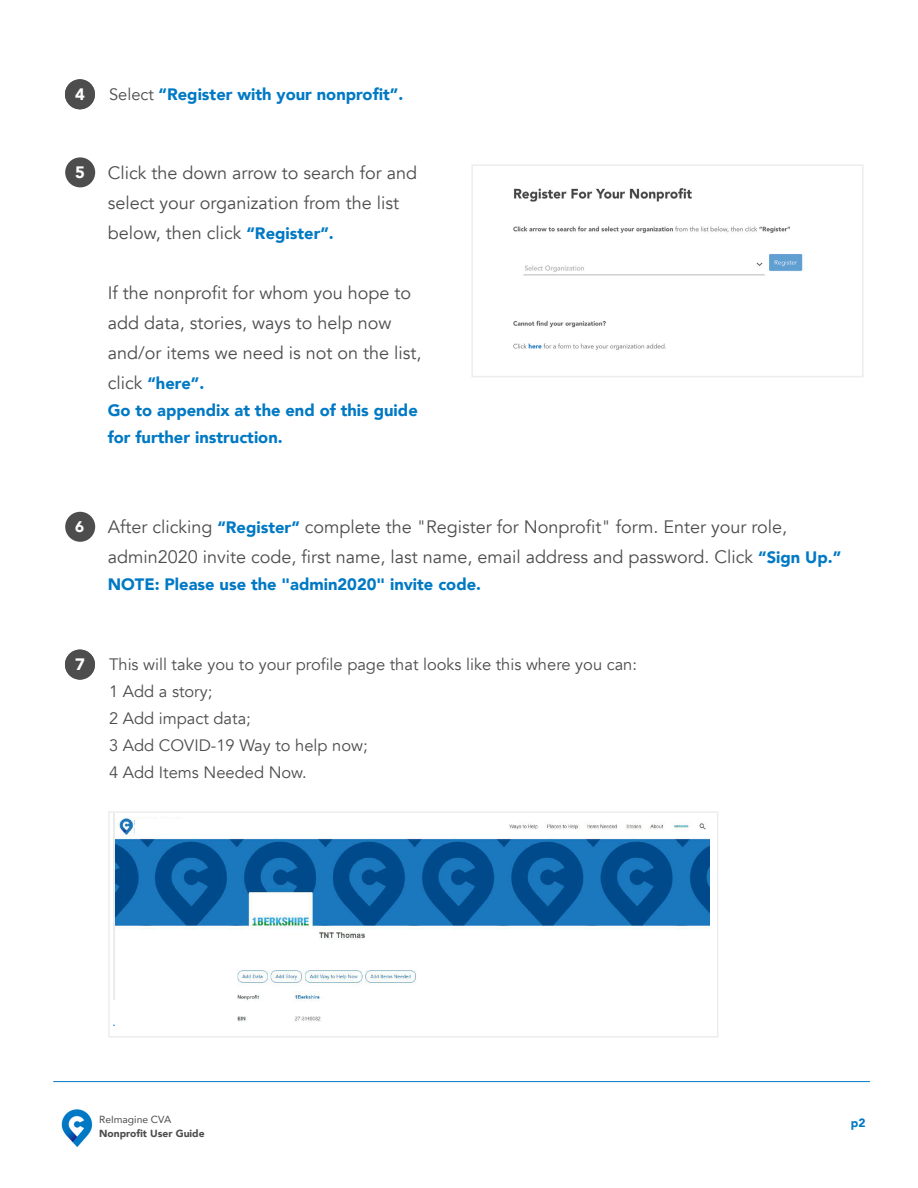
<style>
.page{position:relative;width:918px;height:1188px;background:#fff}
.page>*{position:absolute;margin:0;border:0;box-sizing:border-box;transform-origin:0 0}
.t1{font:18px/30px "Avenir";color:#4d4d4d}
.t2{font:900 16.5px/27px "Avenir";color:#0079c4}
.t3{font:16.5px/27px "Avenir";color:#4d4d4d}
.t4{font:900 16.5px "Avenir";color:#fff}
.t5{font:900 15.3px "Avenir";color:#fff}
.t6{font:900 12px "Avenir";color:#0079c3}
.t7{font:900 10.35px "Avenir";color:#4d4d4d}
.t8{font:10.35px "Avenir";color:#4d4d4d}
.s1{font-weight:400;color:#4d4d4d}
.s2{font-weight:900;font-size:16.5px;color:#0079c4}
.s3{font-weight:400;font-size:18px;color:#4d4d4d}
</style>
<div class="page">
<div style="left:65px;top:512px;width:30px;height:30px;background:#4d4d4d;border-radius:50%"></div>
<div style="left:65px;top:157px;width:30px;height:30px;background:#4d4d4d;border-radius:50%"></div>
<hr style="left:53px;top:1081px;width:817px;height:1px;background:#0079c3">
<div style="left:65px;top:79px;width:30px;height:30px;background:#4d4d4d;border-radius:50%"></div>
<img style="left:513px;top:188px;width:290px;height:162px">
<div style="left:471px;top:164px;width:393px;height:213px;border:2px solid #ededed"></div>
<div style="left:65px;top:650px;width:30px;height:30px;background:#4d4d4d;border-radius:50%"></div>
<img style="left:114px;top:814px;width:596px;height:212px">
<div style="left:108px;top:811px;width:610px;height:227px;border:2px solid #ededed"></div>
<div style="left:135px;top:819px;width:53px;height:18px;background:#fff"></div>
<img style="left:61px;top:1109px;width:32px;height:38px">
<p class="t4" style="left:75px;top:80px;width:11px">4</p>
<p class="t2" style="left:109px;top:80px;width:296px"><span class="s1">Select</span> “Register with your nonprofit”.</p>
<p class="t5" style="left:75px;top:159px;width:11px">3</p>
<p class="t4" style="left:75px;top:159px;width:11px">5</p>
<p class="t1" style="left:108px;top:158px;width:311px">Click the down arrow to search for and select your organization from the list below, then click <span class="s2">“Register”.</span></p>
<p class="t1" style="left:108px;top:278px;width:315px">If the nonprofit for whom you hope to add data, stories, ways to help now and/or items we need is not on the list,</p>
<p class="t2" style="left:108px;top:369px;width:312px"><span class="s3">click</span> “here”.<br>Go to appendix at the end of this guide for further instruction.</p>
<p class="t5" style="left:75px;top:513px;width:11px">6</p>
<p class="t1" style="left:108px;top:513px;width:735px">After clicking <span class="s2">“Register”</span> complete the "Register for Nonprofit" form. Enter your role, admin2020 invite code, first name, last name, email address and password. Click <span class="s2">“Sign Up.”</span></p>
<p class="t2" style="left:108px;top:571px;width:375px">NOTE: Please use the "admin2020" invite code.</p>
<p class="t4" style="left:75px;top:650px;width:11px">7</p>
<p class="t3" style="left:109px;top:651px;width:529px">This will take you to your profile page that looks like this where you can:<br>1 Add a story;<br>2 Add impact data;<br>3 Add COVID-19 Way to help now;<br>4 Add Items Needed Now.</p>
<p class="t8" style="left:99px;top:1111px;width:74px">ReImagine CVA</p>
<p class="t7" style="left:99px;top:1125px;width:107px">Nonprofit User Guide</p>
<p class="t6" style="left:851px;top:1113px;width:16px">p2</p>
</div>
